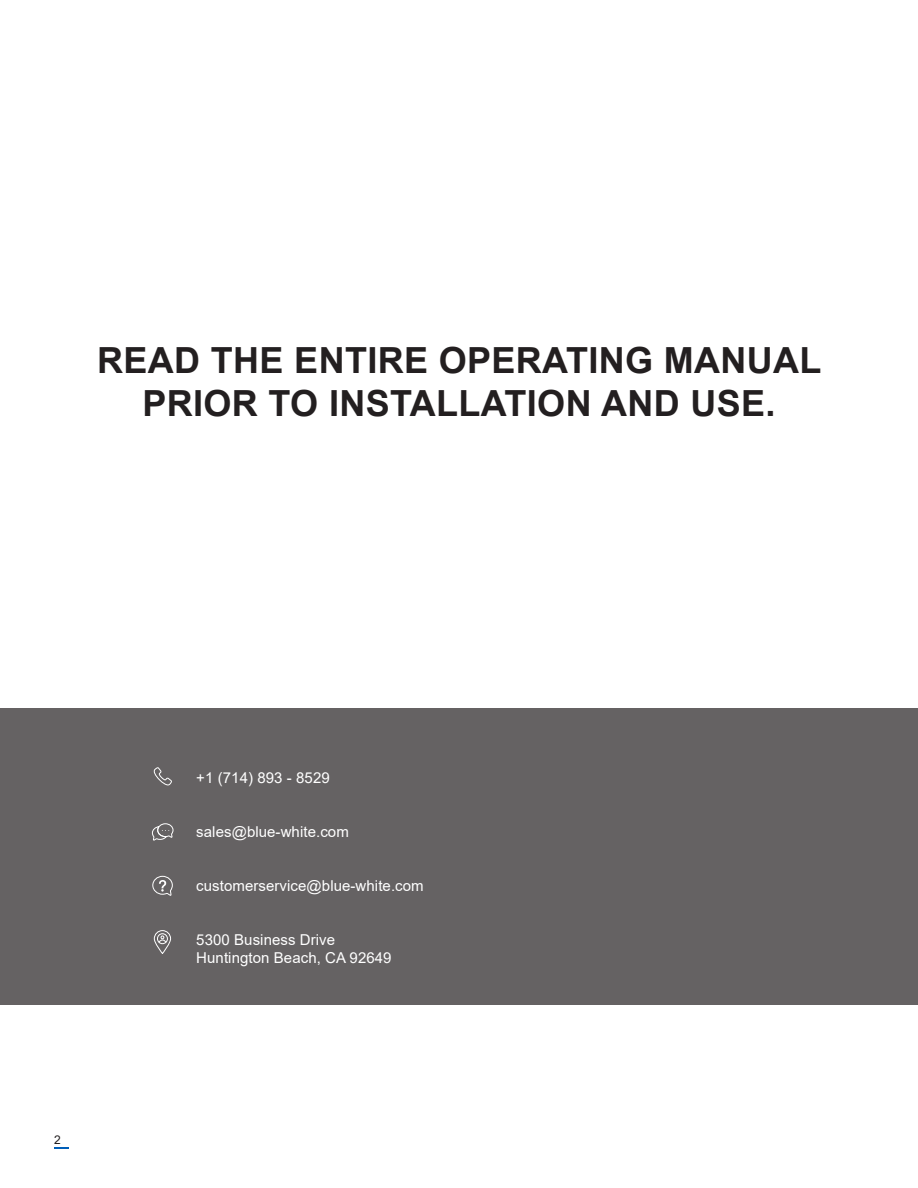
<style>
.page{position:relative;width:918px;height:1188px;background:#fff}
.page>*{position:absolute;margin:0;border:0;box-sizing:border-box;transform-origin:0 0}
.t1{font:700 36px "Arial";letter-spacing:.01em;color:#231f20}
.t2{font:15px "Arial";letter-spacing:.005em;color:#fff}
.t3{font:12px "Arial";color:#231f20}
</style>
<div class="page">
<svg style="left:54px;top:1147px;width:14px;height:2px"></svg>
<div style="left:1px;top:709px;width:916px;height:295px;background:#656263"></div>
<svg style="left:152px;top:823px;width:22px;height:18px"></svg>
<svg style="left:152px;top:876px;width:21px;height:20px"></svg>
<svg style="left:153px;top:767px;width:19px;height:19px"></svg>
<svg style="left:158px;top:935px;width:9px;height:9px"></svg>
<div style="left:157px;top:933px;width:11px;height:11px;border:1px solid #fff;border-radius:50%"></div>
<div style="left:154px;top:930px;width:17px;height:24px;border:1px solid #fff;border-radius:8px"></div>
<p class="t1" style="left:97px;top:334px;width:726px">READ THE ENTIRE OPERATING MANUAL</p>
<p class="t1" style="left:142px;top:378px;width:635px">PRIOR TO INSTALLATION AND USE.</p>
<p class="t3" style="left:54px;top:1131px;width:8px">2</p>
<p class="t2" style="left:196px;top:768px;width:135px">+1 (714) 893 - 8529</p>
<p class="t2" style="left:196px;top:822px;width:154px">sales@blue-white.com</p>
<p class="t2" style="left:196px;top:876px;width:229px">customerservice@blue-white.com</p>
<p class="t2" style="left:196px;top:930px;width:140px">5300 Business Drive</p>
<p class="t2" style="left:196px;top:948px;width:197px">Huntington Beach, CA 92649</p>
</div>
